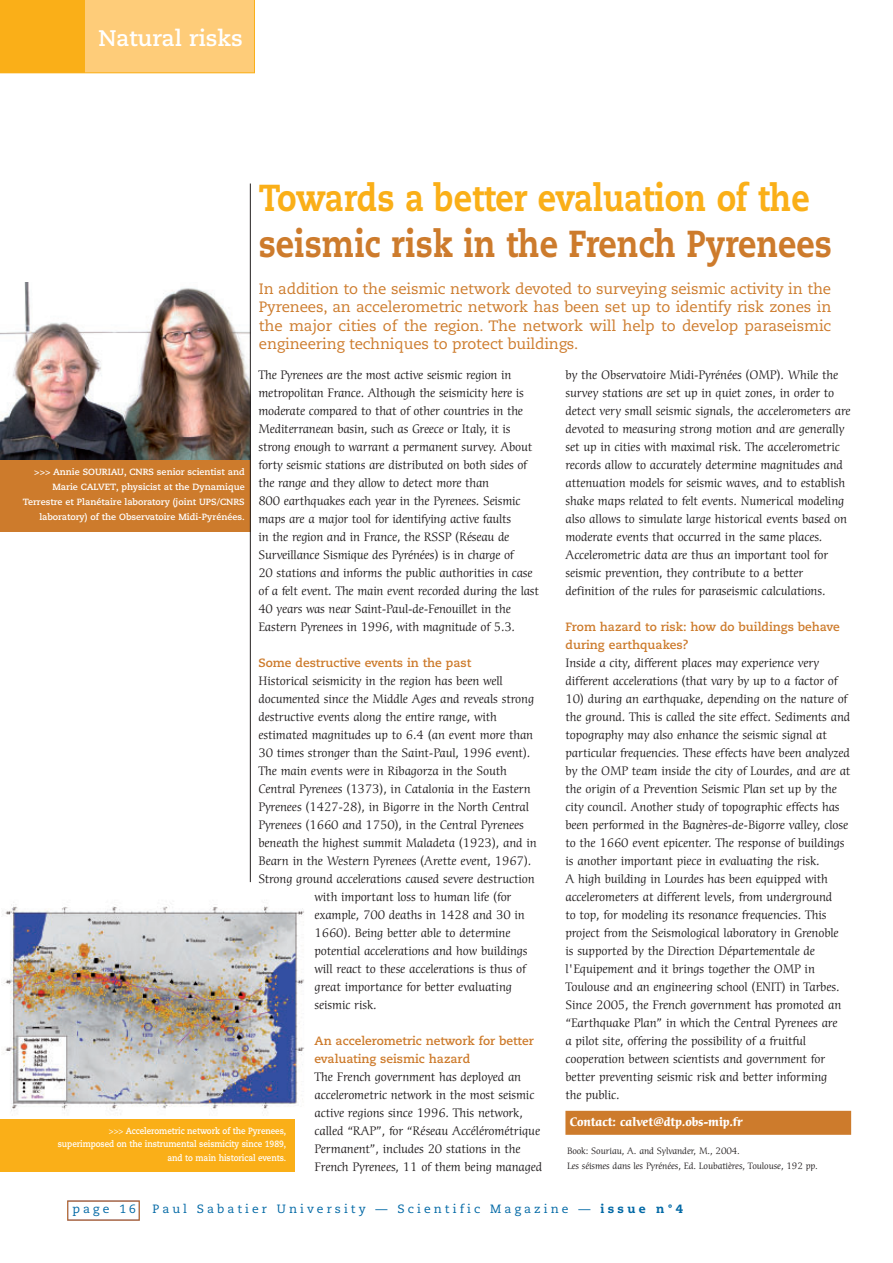
<style>
.page{position:relative;width:893px;height:1263px;background:#fff}
.page>*{position:absolute;margin:0;border:0;box-sizing:border-box;transform-origin:0 0}
.t1{font:800 37.5px "Caecilia";color:#cd7b2c;scale:.85 1}
.t2{font:800 37.5px "Caecilia";color:#faaf18;scale:.85 1}
.t3{font:700 22.5px "Caecilia";color:#fff}
.t4{font:15px/18.3px "Caecilia";letter-spacing:-.01em;color:#cd7b2c;text-align:justify}
.t5{font:12px/18px "Cerigo";letter-spacing:-.01em;color:#231f20}
.t6{font:700 12px/18px "Caecilia";color:#cd7b2c}
.t7{font:12px "Caecilia";letter-spacing:.255em;color:#0068a5}
.t8{font:700 12px "Cerigo";letter-spacing:-.015em;color:#fff}
.t9{font:700 9px/15px "Caecilia";color:#fff;text-align:right}
.t10{font:700 9px/13.5px "Caecilia";color:#fff;text-align:right;scale:.9 1}
.t11{font:9px/15px "Cerigo";letter-spacing:-.015em;color:#231f20}
.s1{font-weight:400}
.s2{font-weight:800}
</style>
<div class="page">
<div style="left:67px;top:1201px;width:73px;height:19px;border:1px solid #cd7b2c"></div>
<img style="left:0;top:282px;width:250px;height:178px">
<div style="left:0;top:460px;width:251px;height:71px;background:#cd7b2c"></div>
<div style="left:565px;top:1111px;width:286px;height:24px;background:#cd7b2c"></div>
<hr style="left:250px;top:184px;width:1px;height:698px;background:#231f20">
<img style="left:1px;top:902px;width:303px;height:218px">
<div style="left:84px;top:1px;width:171px;height:72px;background:#fecc79"></div>
<div style="left:0;top:1px;width:84px;height:72px;background:#faaf18"></div>
<div style="left:0;top:1119px;width:294px;height:52px;background:#faaf18"></div>
<h2 class="t3" style="left:98px;top:29px;width:146px">Natural risks</h2>
<h1 class="t2" style="left:259px;top:182px;width:649px">Towards a better evaluation of the</h1>
<h1 class="t1" style="left:259px;top:228px;width:676px">seismic risk in the French Pyrenees</h1>
<p class="t4" style="left:259px;top:281px;width:574px">In addition to the seismic network devoted to surveying seismic activity in the Pyrenees, an accelerometric network has been set up to identify risk zones in the major cities of the region. The network will help to develop paraseismic engineering techniques to protect buildings.</p>
<p class="t5" style="left:258px;top:366px;width:282px">The Pyrenees are the most active seismic region in metropolitan France. Although the seismicity here is moderate compared to that of other countries in the Mediterranean basin, such as Greece or Italy, it is strong enough to warrant a permanent survey. About forty seismic stations are distributed on both sides of the range and they allow to detect more than<br>800 earthquakes each year in the Pyrenees. Seismic maps are a major tool for identifying active faults<br>in the region and in France, the RSSP (Réseau de Surveillance Sismique des Pyrénées) is in charge of<br>20 stations and informs the public authorities in case of a felt event. The main event recorded during the last 40 years was near Saint-Paul-de-Fenouillet in the Eastern Pyrenees in 1996, with magnitude of 5.3.</p>
<p class="t6" style="left:258px;top:655px;width:214px">Some destructive events in the past</p>
<p class="t5" style="left:258px;top:672px;width:246px">Historical seismicity in the region has been well</p>
<p class="t5" style="left:258px;top:690px;width:277px">documented since the Middle Ages and reveals strong</p>
<p class="t5" style="left:258px;top:708px;width:240px">destructive events along the entire range, with</p>
<p class="t5" style="left:258px;top:726px;width:276px">estimated magnitudes up to 6.4 (an event more than</p>
<p class="t5" style="left:258px;top:744px;width:273px">30 times stronger than the Saint-Paul, 1996 event).</p>
<p class="t5" style="left:258px;top:762px;width:250px">The main events were in Ribagorza in the South</p>
<p class="t5" style="left:258px;top:780px;width:274px">Central Pyrenees (1373), in Catalonia in the Eastern</p>
<p class="t5" style="left:258px;top:798px;width:272px">Pyrenees (1427-28), in Bigorre in the North Central</p>
<p class="t5" style="left:258px;top:816px;width:267px">Pyrenees (1660 and 1750), in the Central Pyrenees</p>
<p class="t5" style="left:258px;top:834px;width:280px">beneath the highest summit Maladeta (1923), and in</p>
<p class="t5" style="left:258px;top:852px;width:274px">Bearn in the Western Pyrenees (Arette event, 1967).</p>
<p class="t5" style="left:258px;top:870px;width:278px">Strong ground accelerations caused severe destruction</p>
<p class="t5" style="left:315px;top:888px;width:198px">with important loss to human life (for</p>
<p class="t5" style="left:315px;top:906px;width:212px">example, 700 deaths in 1428 and 30 in</p>
<p class="t5" style="left:315px;top:924px;width:198px">1660). Being better able to determine</p>
<p class="t5" style="left:315px;top:942px;width:214px">potential accelerations and how buildings</p>
<p class="t5" style="left:315px;top:960px;width:213px">will react to these accelerations is thus of</p>
<p class="t5" style="left:315px;top:978px;width:199px">great importance for better evaluating</p>
<p class="t5" style="left:315px;top:996px;width:64px">seismic risk.</p>
<p class="t6" style="left:315px;top:1033px;width:221px">An accelerometric network for better evaluating seismic hazard</p>
<p class="t5" style="left:315px;top:1068px;width:229px">The French government has deployed an accelerometric network in the most seismic active regions since 1996. This network, called “RAP”, for “Réseau Accélérométrique Permanent”, includes 20 stations in the French Pyrenees, 11 of them being managed</p>
<p class="t9" style="left:23px;top:466px;width:223px">&gt;&gt;&gt; Annie SOURIAU, CNRS senior scientist and Marie CALVET, physicist at the Dynamique Terrestre et Planétaire laboratory (joint UPS/CNRS laboratory) of the Observatoire Midi-Pyrénées.</p>
<p class="t10" style="left:58px;top:1124px;width:255px"><span class="s1">&gt;&gt;&gt;</span> Accelerometric network of the Pyrenees, superimposed on the instrumental seismicity since 1989, and to main historical events.</p>
<p class="t5" style="left:565px;top:366px;width:287px">by the Observatoire Midi-Pyrénées (OMP). While the survey stations are set up in quiet zones, in order to detect very small seismic signals, the accelerometers are devoted to measuring strong motion and are generally set up in cities with maximal risk. The accelerometric records allow to accurately determine magnitudes and attenuation models for seismic waves, and to establish shake maps related to felt events. Numerical modeling also allows to simulate large historical events based on moderate events that occurred in the same places.<br>Accelerometric data are thus an important tool for seismic prevention, they contribute to a better definition of the rules for paraseismic calculations.</p>
<p class="t6" style="left:565px;top:619px;width:276px">From hazard to risk: how do buildings behave during earthquakes?</p>
<p class="t5" style="left:565px;top:654px;width:274px">Inside a city, different places may experience very different accelerations (that vary by up to a factor of</p>
<p class="t5" style="left:565px;top:690px;width:286px">10) during an earthquake, depending on the nature of the ground. This is called the site effect. Sediments and topography may also enhance the seismic signal at particular frequencies. These effects have been analyzed by the OMP team inside the city of Lourdes, and are at the origin of a Prevention Seismic Plan set up by the city council. Another study of topographic effects has been performed in the Bagnères-de-Bigorre valley, close to the 1660 event epicenter. The response of buildings is another important piece in evaluating the risk.<br>A high building in Lourdes has been equipped with accelerometers at different levels, from underground<br>to top, for modeling its resonance frequencies. This project from the Seismological laboratory in Grenoble<br>is supported by the Direction Départementale de l'Equipement and it brings together the OMP in Toulouse and an engineering school (ENIT) in Tarbes.<br>Since 2005, the French government has promoted an “Earthquake Plan” in which the Central Pyrenees are<br>a pilot site, offering the possibility of a fruitful cooperation between scientists and government for better preventing seismic risk and better informing<br>the public.</p>
<p class="t8" style="left:570px;top:1117px;width:174px">Contact: calvet@dtp.obs-mip.fr</p>
<p class="t11" style="left:567px;top:1144px;width:252px">Book: Souriau, A. and Sylvander, M., 2004.<br>Les séismes dans les Pyrénées, Ed. Loubatières, Toulouse, 192 pp.</p>
<p class="t7" style="left:72px;top:1203px;width:65px">page 16</p>
<p class="t7" style="left:153px;top:1203px;width:532px">Paul Sabatier University — Scientific Magazine — <span class="s2">issue n°4</span></p>
</div>
